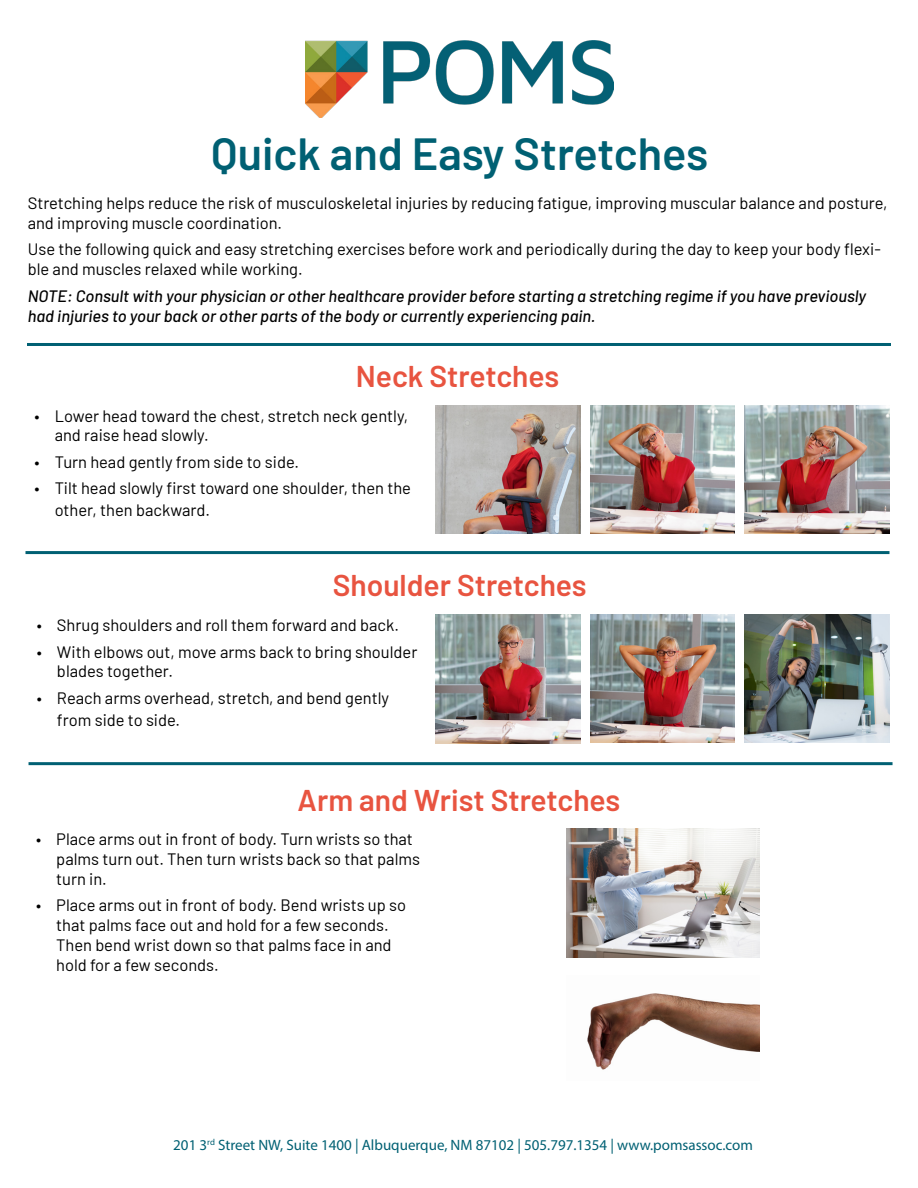
<style>
.page{position:relative;width:918px;height:1188px;background:#fff}
.page>*{position:absolute;margin:0;border:0;box-sizing:border-box;transform-origin:0 0}
.t1{font:600 45px "Barlow";color:#006073}
.t2{font:600 30px "Barlow";color:#e85440}
.t3{font:16.5px/19.8px "Barlow";color:#000}
.t4{font:italic 500 16.5px/19.8px "Barlow";color:#000}
.t5{font:15px "Myriad Pro";color:#006073}
</style>
<div class="page">
<hr style="left:27px;top:343px;width:864px;height:3px;background:#006073">
<img style="left:436px;top:405px;width:144px;height:129px">
<img style="left:745px;top:405px;width:144px;height:129px">
<img style="left:590px;top:405px;width:145px;height:129px">
<hr style="left:26px;top:551px;width:864px;height:3px;background:#006073">
<img style="left:590px;top:615px;width:145px;height:128px">
<img style="left:436px;top:615px;width:144px;height:128px">
<img style="left:745px;top:615px;width:145px;height:128px">
<hr style="left:29px;top:762px;width:864px;height:3px;background:#006073">
<img style="left:587px;top:993px;width:172px;height:77px">
<img style="left:566px;top:829px;width:193px;height:128px">
<img style="left:306px;top:41px;width:307px;height:77px">
<h1 class="t1" style="left:211px;top:121px;width:498px">Quick and Easy Stretches</h1>
<p class="t3" style="left:28px;top:192px;width:861px">Stretching helps reduce the risk of musculoskeletal injuries by reducing fatigue, improving muscular balance and posture, and improving muscle coordination.</p>
<p class="t3" style="left:28px;top:238px;width:855px">Use the following quick and easy stretching exercises before work and periodically during the day to keep your body flexi&shy;ble and muscles relaxed while working.</p>
<p class="t4" style="left:28px;top:285px;width:840px">NOTE: Consult with your physician or other healthcare provider before starting a stretching regime if you have previously had injuries to your back or other parts of the body or currently experiencing pain.</p>
<h2 class="t2" style="left:356px;top:354px;width:205px">Neck Stretches</h2>
<p class="t3" style="left:55px;top:404px;width:355px;text-indent:-20px">• Lower head toward the chest, stretch neck gently, and raise head slowly.</p>
<p class="t3" style="left:34px;top:451px;width:266px">• Turn head gently from side to side.</p>
<p class="t3" style="left:55px;top:476px;width:358px;line-height:21.6px;text-indent:-20px">• Tilt head slowly first toward one shoulder, then the other, then backward.</p>
<h2 class="t2" style="left:333px;top:564px;width:255px">Shoulder Stretches</h2>
<p class="t3" style="left:37px;top:614px;width:364px">• Shrug shoulders and roll them forward and back.</p>
<p class="t3" style="left:57px;top:641px;width:362px;text-indent:-20px">• With elbows out, move arms back to bring shoulder blades together.</p>
<p class="t3" style="left:57px;top:686px;width:334px;line-height:21.6px;text-indent:-20px">• Reach arms overhead, stretch, and bend gently from side to side.</p>
<h2 class="t2" style="left:298px;top:778px;width:324px">Arm and Wrist Stretches</h2>
<p class="t3" style="left:56px;top:828px;width:365px;text-indent:-20px">• Place arms out in front of body. Turn wrists so that palms turn out. Then turn wrists back so that palms turn in.</p>
<p class="t3" style="left:56px;top:894px;width:351px;text-indent:-20px">• Place arms out in front of body. Bend wrists up so that palms face out and hold for a few seconds.<br>Then bend wrist down so that palms face in and hold for a few seconds.</p>
<p class="t5" style="left:173px;top:1136px;width:581px">201 3<sup>rd</sup> Street NW, Suite 1400 | Albuquerque, NM 87102 | 505.797.1354 | www.pomsassoc.com</p>
</div>
